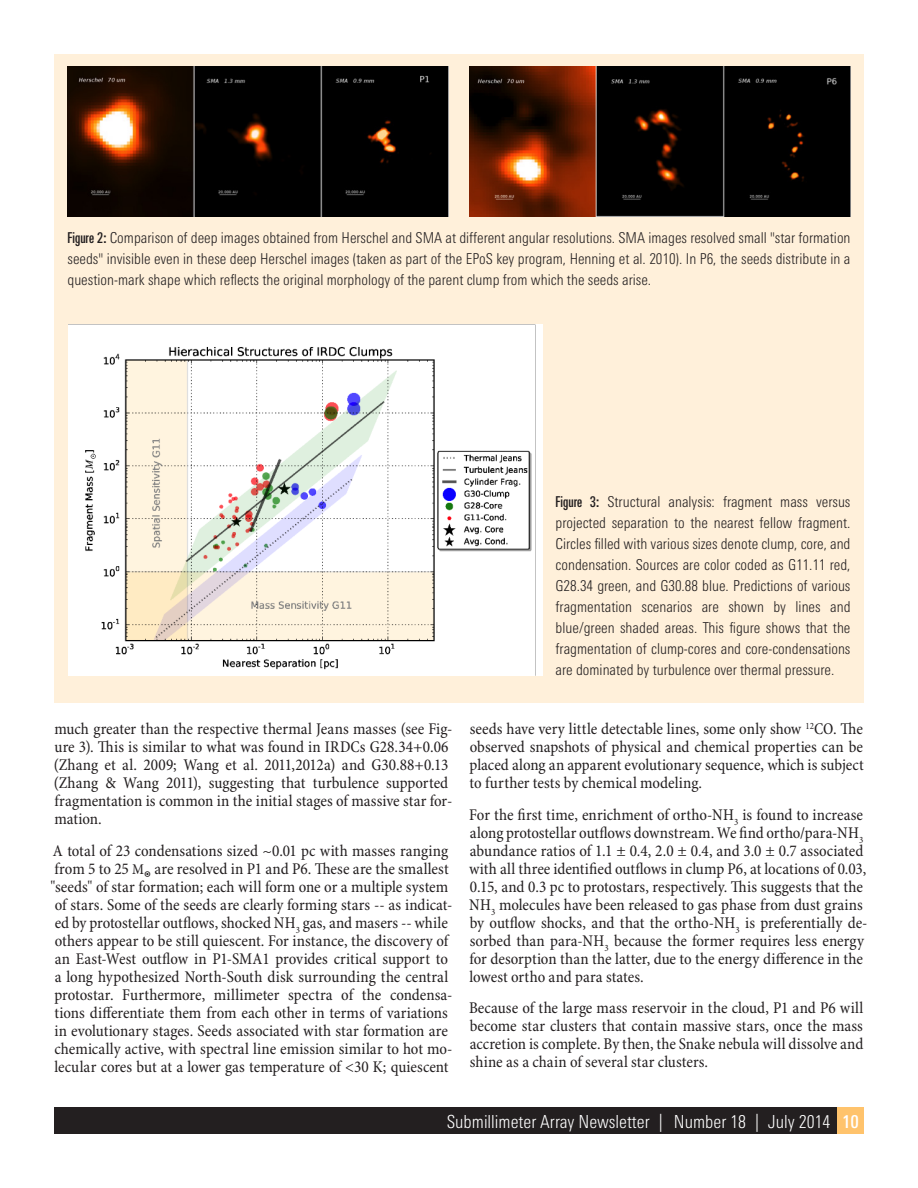
<style>
.page{position:relative;width:918px;height:1188px;background:#fff}
.page>*{position:absolute;margin:0;border:0;box-sizing:border-box;transform-origin:0 0}
.t1{font:300 condensed 18px "Linotype Univers";color:#fff}
.Article_Text{font:condensed 16.5px/18px "Minion Pro";color:#231f20}
.Photo_Captions{font:300 condensed 15px/21px "Linotype Univers";color:#231f20;text-align:justify}
.s1{font-family:"Linotype Univers Comp";font-weight:500;font-stretch:normal}
.s2{font-size:15px}
.s3{font-weight:500}
</style>
<div class="page">
<div style="left:54px;top:1107px;width:810px;height:27px;background:#231f20"></div>
<div style="left:837px;top:1107px;width:27px;height:27px;background:#ffc36c"></div>
<div style="left:54px;top:54px;width:810px;height:258px;background:#fff0da"></div>
<img style="left:68px;top:66px;width:381px;height:151px">
<img style="left:469px;top:66px;width:381px;height:151px">
<div style="left:54px;top:312px;width:810px;height:390px;background:#fff0da"></div>
<img style="left:68px;top:324px;width:467px;height:352px">
<p class="Photo_Captions" style="left:68px;top:227px;width:785px"><span class="s1">Figure 2:</span> Comparison of deep images obtained from Herschel and SMA at different angular resolutions. SMA images resolved small "star formation seeds" invisible even in these deep Herschel images (taken as part of the EPoS key program, Henning et al. 2010). In P6, the seeds distribute in a question-mark shape which reflects the original morphology of the parent clump from which the seeds arise.</p>
<p class="Photo_Captions" style="left:556px;top:491px;width:296px"><span class="s1">Figure 3:</span> Structural analysis: fragment mass versus projected separation to the nearest fellow fragment.<br>Circles filled with various sizes denote clump, core, and condensation. Sources are color coded as G11.11 red, G28.34 green, and G30.88 blue. Predictions of various fragmentation scenarios are shown by lines and blue/green shaded areas. This figure shows that the fragmentation of clump-cores and core-condensations are dominated by turbulence over thermal pressure.</p>
<p class="Article_Text" style="left:54px;top:721px;width:400px">much greater than the respective thermal Jeans masses (see Fig&shy;ure 3). This is similar to what was found in IRDCs G28.34+0.06 (Zhang et al. 2009; Wang et al. 2011,2012a) and G30.88+0.13 (Zhang &amp; Wang 2011), suggesting that turbulence supported fragmentation is common in the initial stages of massive star for&shy;mation.</p>
<p class="Article_Text" style="left:51px;top:842px;width:403px">A total of 23 condensations sized ~0.01 pc with masses ranging from 5 to 25 <span class="s2">M</span><sub>◉</sub> are resolved in P1 and P6. These are the smallest "seeds" of star formation; each will form one or a multiple system of stars. Some of the seeds are clearly forming stars -- as indicat&shy;ed by protostellar outflows, shocked NH<sub>3</sub> gas, and masers -- while others appear to be still quiescent. For instance, the discovery of an East-West outflow in P1-SMA1 provides critical support to a long hypothesized North-South disk surrounding the central protostar. Furthermore, millimeter spectra of the condensa&shy;tions differentiate them from each other in terms of variations in evolutionary stages. Seeds associated with star formation are chemically active, with spectral line emission similar to hot mo&shy;lecular cores but at a lower gas temperature of &lt;30 K; quiescent</p>
<p class="Article_Text" style="left:470px;top:721px;width:396px;text-align:justify">seeds have very little detectable lines, some only show <sup>12</sup>CO. The observed snapshots of physical and chemical properties can be placed along an apparent evolutionary sequence, which is subject to further tests by chemical modeling.</p>
<p class="Article_Text" style="left:469px;top:806px;width:400px">For the first time, enrichment of ortho-NH<sub>3</sub> is found to increase along protostellar outflows downstream. We find ortho/para-NH<sub>3 </sub>abundance ratios of 1.1 ± 0.4, 2.0 ± 0.4, and 3.0 ± 0.7 associated with all three identified outflows in clump P6, at locations of 0.03, 0.15, and 0.3 pc to protostars, respectively. This suggests that the NH<sub>3</sub> molecules have been released to gas phase from dust grains by outflow shocks, and that the ortho-NH<sub>3</sub> is preferentially de&shy;sorbed than para-NH<sub>3</sub> because the former requires less energy for desorption than the latter, due to the energy difference in the lowest ortho and para states.</p>
<p class="Article_Text" style="left:469px;top:1000px;width:396px;text-align:justify">Because of the large mass reservoir in the cloud, P1 and P6 will become star clusters that contain massive stars, once the mass accretion is complete. By then, the Snake nebula will dissolve and shine as a chain of several star clusters.</p>
<p class="t1" style="left:447px;top:1111px;width:414px">Submillimeter Array Newsletter | Number 18 | July 2014 <span class="s3">10</span></p>
</div>
